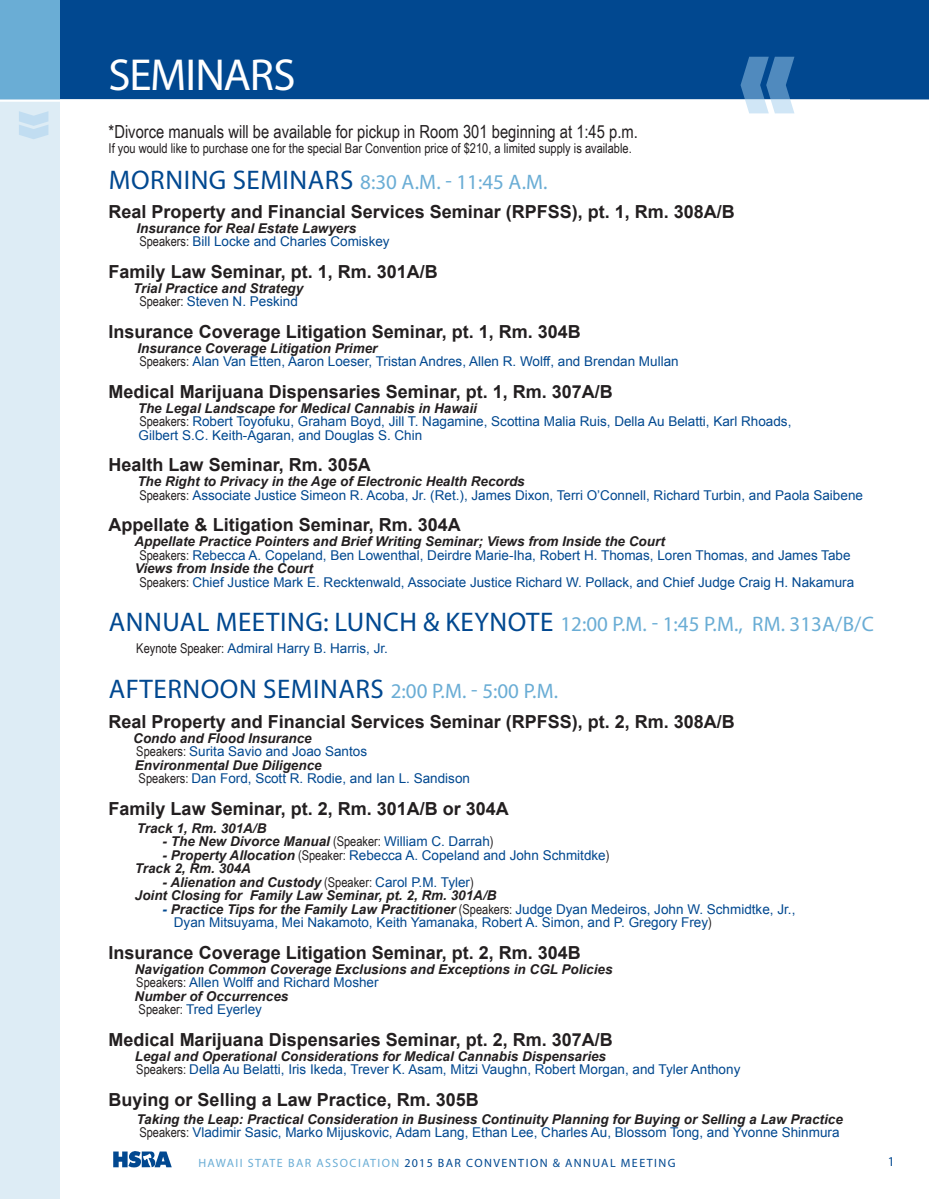
<style>
.page{position:relative;width:929px;height:1199px;background:#fff}
.page>*{position:absolute;margin:0;border:0;box-sizing:border-box;transform-origin:0 0}
.t1{font:45px "Myriad Pro";letter-spacing:-.025em;color:#fff}
.t2{font:27px "Myriad Pro";letter-spacing:.02em;color:#014890}
.t3{font:21px "Myriad Pro";color:#6aadd5}
.Body_Copy{font:700 18px "Arial";color:#231f20}
.Body_Copy-2{font:18px "Arial Narrow";color:#231f20}
.Body_Copy-3{font:13.5px "Arial";color:#014890}
.Body_Copy-4{font:italic 700 13.5px "Arial";color:#231f20}
.Body_Copy-5{font:13.5px "Arial Narrow";color:#231f20}
.Body_Copy-6{font:13.5px "Myriad Pro";color:#014890}
.t4{font:12px "Myriad Pro";letter-spacing:.12em;color:#014890}
.s1{font-size:27px;color:#014890}
.s2{font-family:"Arial Narrow";color:#231f20}
.s3{font-size:21px;color:#6aadd5}
.s4{font-family:"Arial Narrow";font-weight:400;font-style:normal}
.s5{font-weight:400;font-style:normal;color:#014890}
.s6{font-weight:700;font-style:italic;color:#231f20}
.s7{color:#014890}
.s8{color:#6aadd5}
</style>
<div class="page">
<svg style="left:113px;top:1151px;width:59px;height:16px"></svg>
<div style="left:0;top:0;width:929px;height:100px;background:#014890"></div>
<div style="left:0;top:0;width:59px;height:101px;background:#6aadd5"></div>
<div style="left:0;top:101px;width:59px;height:1098px;background:#ddecf5"></div>
<svg style="left:0;top:57px;width:925px;height:82px"></svg>
<p class="t1" style="left:109px;top:47px;width:188px">SEMINARS</p>
<p class="Body_Copy-2" style="left:109px;top:118px;width:531px">*Divorce manuals will be available for pickup in Room 301 beginning at 1:45 p.m.</p>
<p class="Body_Copy-5" style="left:109px;top:138px;width:525px">If you would like to purchase one for the special Bar Convention price of $210, a limited supply is available.</p>
<p class="t3" style="left:109px;top:169px;width:440px"><span class="s1">MORNING SEMINARS</span> 8:30 A.M. - 11:45 A.M.</p>
<p class="Body_Copy" style="left:109px;top:199px;width:628px">Real Property and Financial Services Seminar (RPFSS), pt. 1, Rm. 308A/B</p>
<p class="Body_Copy-4" style="left:136px;top:219px;width:221px">Insurance for Real Estate Lawyers</p>
<p class="Body_Copy-3" style="left:139px;top:232px;width:252px"><span class="s2">Speakers:</span> Bill Locke and Charles Comiskey</p>
<p class="Body_Copy" style="left:109px;top:259px;width:331px">Family Law Seminar, pt. 1, Rm. 301A/B</p>
<p class="Body_Copy-4" style="left:133px;top:279px;width:172px">Trial Practice and Strategy</p>
<p class="Body_Copy-3" style="left:139px;top:292px;width:160px"><span class="s2">Speaker:</span> Steven N. Peskind</p>
<p class="Body_Copy" style="left:109px;top:319px;width:474px">Insurance Coverage Litigation Seminar, pt. 1, Rm. 304B</p>
<p class="Body_Copy-4" style="left:137px;top:339px;width:242px">Insurance Coverage Litigation Primer</p>
<p class="Body_Copy-3" style="left:139px;top:352px;width:541px"><span class="s2">Speakers:</span> Alan Van Etten, Aaron Loeser, Tristan Andres, Allen R. Wolff, and Brendan Mullan</p>
<p class="Body_Copy" style="left:109px;top:379px;width:506px">Medical Marijuana Dispensaries Seminar, pt. 1, Rm. 307A/B</p>
<p class="Body_Copy-4" style="left:138px;top:399px;width:341px">The Legal Landscape for Medical Cannabis in Hawaii</p>
<p class="Body_Copy-3" style="left:139px;top:412px;width:653px"><span class="s2">Speakers:</span> Robert Toyofuku, Graham Boyd, Jill T. Nagamine, Scottina Malia Ruis, Della Au Belatti, Karl Rhoads,</p>
<p class="Body_Copy-3" style="left:139px;top:426px;width:285px">Gilbert S.C. Keith-Agaran, and Douglas S. Chin</p>
<p class="Body_Copy" style="left:109px;top:453px;width:264px">Health Law Seminar, Rm. 305A</p>
<p class="Body_Copy-4" style="left:137px;top:472px;width:389px">The Right to Privacy in the Age of Electronic Health Records</p>
<p class="Body_Copy-3" style="left:139px;top:486px;width:725px"><span class="s2">Speakers:</span> Associate Justice Simeon R. Acoba, Jr. (Ret.), James Dixon, Terri O’Connell, Richard Turbin, and Paola Saibene</p>
<p class="Body_Copy" style="left:109px;top:513px;width:354px">Appellate &amp; Litigation Seminar, Rm. 304A</p>
<p class="Body_Copy-4" style="left:134px;top:532px;width:532px">Appellate Practice Pointers and Brief Writing Seminar; Views from Inside the Court</p>
<p class="Body_Copy-3" style="left:139px;top:546px;width:713px"><span class="s2">Speakers:</span> Rebecca A. Copeland, Ben Lowenthal, Deirdre Marie-Iha, Robert H. Thomas, Loren Thomas, and James Tabe</p>
<p class="Body_Copy-4" style="left:135px;top:559px;width:180px">Views from Inside the Court</p>
<p class="Body_Copy-3" style="left:139px;top:573px;width:716px"><span class="s2">Speakers:</span> Chief Justice Mark E. Recktenwald, Associate Justice Richard W. Pollack, and Chief Judge Craig H. Nakamura</p>
<p class="t3" style="left:109px;top:611px;width:766px"><span class="s1">ANNUAL MEETING: LUNCH &amp; KEYNOTE</span> 12:00 P.M. - 1:45 P.M., RM. 313A/B/C</p>
<p class="Body_Copy-3" style="left:136px;top:639px;width:253px"><span class="s2">Keynote Speaker:</span> Admiral Harry B. Harris, Jr.</p>
<p class="t2" style="left:109px;top:672px;width:451px">AFTERNOON SEMINARS <span class="s3">2:00 P.M. - 5:00 P.M.</span></p>
<p class="Body_Copy" style="left:109px;top:709px;width:628px">Real Property and Financial Services Seminar (RPFSS), pt. 2, Rm. 308A/B</p>
<p class="Body_Copy-4" style="left:133px;top:729px;width:180px">Condo and Flood Insurance</p>
<p class="Body_Copy-3" style="left:136px;top:742px;width:232px"><span class="s2">Speakers:</span> Surita Savio and Joao Santos</p>
<p class="Body_Copy-4" style="left:135px;top:756px;width:188px">Environmental Due Diligence</p>
<p class="Body_Copy-3" style="left:139px;top:769px;width:333px"><span class="s2">Speakers:</span> Dan Ford, Scott R. Rodie, and Ian L. Sandison</p>
<p class="Body_Copy" style="left:109px;top:796px;width:402px">Family Law Seminar, pt. 2, Rm. 301A/B or 304A</p>
<p class="Body_Copy-4" style="left:137px;top:819px;width:131px">Track 1, Rm. 301A/B</p>
<p class="Body_Copy-4" style="left:163px;top:832px;width:332px">- The New Divorce Manual <span class="s4">(Speaker:</span> <span class="s5">William C. Darrah</span><span class="s4">)</span></p>
<p class="Body_Copy-3" style="left:163px;top:846px;width:448px"><span class="s6">- Property Allocation</span> <span class="s2">(Speaker:</span> Rebecca A. Copeland and John Schmitdke<span class="s2">)</span></p>
<p class="Body_Copy-4" style="left:135px;top:859px;width:118px">Track 2, Rm. 304A</p>
<p class="Body_Copy-4" style="left:163px;top:873px;width:313px">- Alienation and Custody <span class="s4">(Speaker:</span> <span class="s5">Carol P.M. Tyler</span><span class="s4">)</span></p>
<p class="Body_Copy-4" style="left:135px;top:886px;width:363px">Joint Closing for Family Law Seminar, pt. 2, Rm. 301A/B</p>
<p class="Body_Copy-4" style="left:163px;top:900px;width:634px"><span class="s7">-</span> Practice Tips for the Family Law Practitioner <span class="s4">(Speakers:</span> <span class="s5">Judge Dyan Medeiros, John W. Schmidtke, Jr.,</span></p>
<p class="Body_Copy-3" style="left:174px;top:913px;width:539px">Dyan Mitsuyama, Mei Nakamoto, Keith Yamanaka, Robert A. Simon, and P. Gregory Frey<span class="s2">)</span></p>
<p class="Body_Copy" style="left:109px;top:940px;width:474px">Insurance Coverage Litigation Seminar, pt. 2, Rm. 304B</p>
<p class="Body_Copy-4" style="left:135px;top:960px;width:479px">Navigation Common Coverage Exclusions and Exceptions in CGL Policies</p>
<p class="Body_Copy-3" style="left:136px;top:973px;width:244px"><span class="s2">Speakers:</span> Allen Wolff and Richard Mosher</p>
<p class="Body_Copy-4" style="left:135px;top:987px;width:155px">Number of Occurrences</p>
<p class="Body_Copy-3" style="left:139px;top:1000px;width:125px"><span class="s2">Speaker:</span> Tred Eyerley</p>
<p class="Body_Copy" style="left:109px;top:1027px;width:506px">Medical Marijuana Dispensaries Seminar, pt. 2, Rm. 307A/B</p>
<p class="Body_Copy-4" style="left:135px;top:1047px;width:473px">Legal and Operational Considerations for Medical Cannabis Dispensaries</p>
<p class="Body_Copy-3" style="left:136px;top:1060px;width:605px"><span class="s2">Speakers:</span> Della Au Belatti, Iris Ikeda, Trever K. Asam, Mitzi Vaughn, Robert Morgan, and Tyler Anthony</p>
<p class="Body_Copy" style="left:109px;top:1087px;width:372px">Buying or Selling a Law Practice, Rm. 305B</p>
<p class="Body_Copy-4" style="left:137px;top:1110px;width:708px">Taking the Leap: Practical Consideration in Business Continuity Planning for Buying or Selling a Law Practice</p>
<p class="Body_Copy-3" style="left:139px;top:1123px;width:701px"><span class="s2">Speakers:</span> Vladimir Sasic, Marko Mijuskovic, Adam Lang, Ethan Lee, Charles Au, Blossom Tong, and Yvonne Shinmura</p>
<p class="t4" style="left:198px;top:1156px;width:479px"><span class="s8">HAWAII STATE BAR ASSOCIATION</span> 2015 BAR CONVENTION &amp; ANNUAL MEETING</p>
<p class="Body_Copy-6" style="left:888px;top:1153px;width:8px">1</p>
</div>
